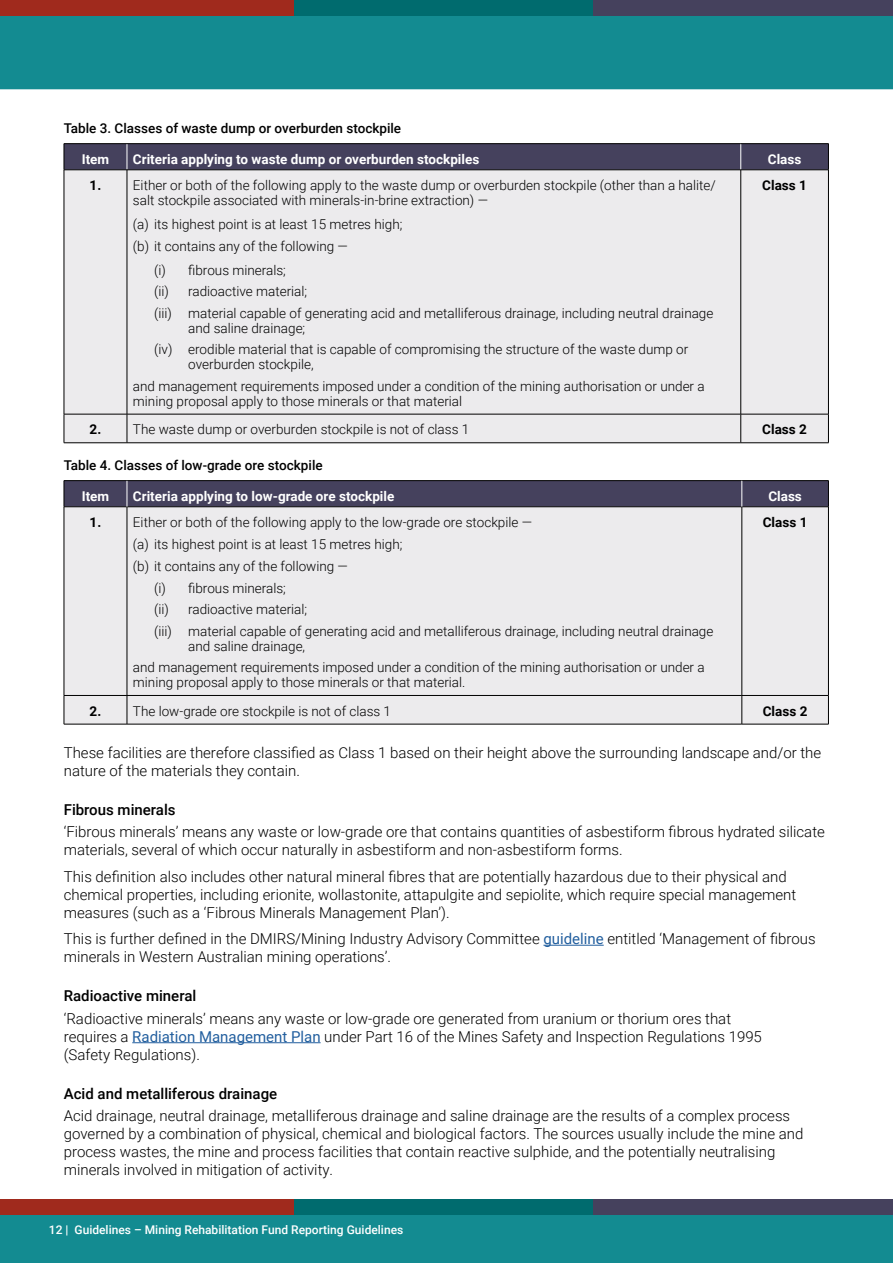
<style>
.page{position:relative;width:893px;height:1263px;background:#fff}
.page>*{position:absolute;margin:0;border:0;box-sizing:border-box;transform-origin:0 0}
.Main_Copy{font:300 15px/18px "Roboto";color:#000}
.Heading_3{font:500 15px "Roboto";color:#000}
.Table_Text{font:300 13.5px/15px "Roboto";color:#000}
.Table_Text-2{font:700 13.5px "Roboto";color:#fff}
.Table_Heading{font:500 13.5px "Roboto";color:#000}
.Table_Text-3{font:700 13.5px "Roboto";color:#000}
.t1{font:500 12px "Roboto";color:#fff}
.s1{font-weight:400;color:#215e9e}
</style>
<div class="page">
<div style="left:0;top:15px;width:893px;height:74px;background:#138b91"></div>
<div style="left:0;top:0;width:299px;height:15px;background:#a02a1d"></div>
<div style="left:295px;top:0;width:299px;height:15px;background:#006b6e"></div>
<div style="left:594px;top:0;width:299px;height:15px;background:#45415d"></div>
<div style="left:0;top:1214px;width:893px;height:49px;background:#138b91"></div>
<div style="left:0;top:1199px;width:299px;height:15px;background:#a02a1d"></div>
<div style="left:295px;top:1199px;width:299px;height:15px;background:#006b6e"></div>
<div style="left:594px;top:1199px;width:299px;height:15px;background:#45415d"></div>
<hr style="left:543px;top:945px;width:61px;height:1px;background:#215e9e">
<hr style="left:132px;top:1042px;width:189px;height:1px;background:#215e9e">
<div style="left:65px;top:171px;width:763px;height:271px;background:#ecebed"></div>
<hr style="left:127px;top:170px;width:1px;height:244px;background:#000">
<hr style="left:740px;top:170px;width:1px;height:244px;background:#000">
<hr style="left:64px;top:414px;width:63px;height:1px;background:#000">
<hr style="left:127px;top:414px;width:614px;height:1px;background:#000">
<svg style="left:127px;top:414px;width:1px;height:28px"></svg>
<hr style="left:741px;top:414px;width:88px;height:1px;background:#000">
<svg style="left:740px;top:414px;width:1px;height:28px"></svg>
<hr style="left:64px;top:170px;width:63px;height:1px;background:#000">
<hr style="left:127px;top:170px;width:614px;height:1px;background:#000">
<hr style="left:741px;top:170px;width:88px;height:1px;background:#000">
<hr style="left:64px;top:143px;width:63px;height:1px;background:#000">
<hr style="left:127px;top:143px;width:614px;height:1px;background:#000">
<hr style="left:741px;top:143px;width:88px;height:1px;background:#000">
<svg style="left:64px;top:144px;width:765px;height:26px;background:#433f5a"></svg>
<hr style="left:64px;top:170px;width:1px;height:244px;background:#000">
<hr style="left:828px;top:170px;width:1px;height:244px;background:#000">
<svg style="left:64px;top:414px;width:1px;height:28px"></svg>
<svg style="left:828px;top:414px;width:1px;height:28px"></svg>
<hr style="left:64px;top:442px;width:63px;height:1px;background:#000">
<hr style="left:127px;top:442px;width:614px;height:1px;background:#000">
<hr style="left:741px;top:442px;width:88px;height:1px;background:#000">
<div style="left:65px;top:507px;width:763px;height:217px;background:#ecebed"></div>
<hr style="left:64px;top:480px;width:63px;height:1px;background:#000">
<hr style="left:127px;top:480px;width:615px;height:1px;background:#000">
<hr style="left:742px;top:480px;width:87px;height:1px;background:#000">
<hr style="left:64px;top:507px;width:1px;height:188px;background:#000">
<hr style="left:127px;top:507px;width:1px;height:188px;background:#000">
<hr style="left:742px;top:507px;width:1px;height:188px;background:#000">
<hr style="left:828px;top:507px;width:1px;height:188px;background:#000">
<hr style="left:64px;top:695px;width:63px;height:1px;background:#000">
<svg style="left:64px;top:696px;width:1px;height:28px"></svg>
<hr style="left:127px;top:695px;width:615px;height:1px;background:#000">
<svg style="left:127px;top:696px;width:1px;height:28px"></svg>
<hr style="left:742px;top:695px;width:87px;height:1px;background:#000">
<svg style="left:742px;top:696px;width:1px;height:28px"></svg>
<svg style="left:828px;top:696px;width:1px;height:28px"></svg>
<hr style="left:64px;top:724px;width:63px;height:1px;background:#000">
<hr style="left:127px;top:724px;width:615px;height:1px;background:#000">
<hr style="left:742px;top:724px;width:87px;height:1px;background:#000">
<svg style="left:64px;top:481px;width:765px;height:26px;background:#433f5a"></svg>
<p class="Table_Heading" style="left:64px;top:119px;width:339px">Table 3. Classes of waste dump or overburden stockpile</p>
<p class="Table_Text-2" style="left:82px;top:150px;width:29px">Item</p>
<p class="Table_Text-2" style="left:133px;top:150px;width:348px">Criteria applying to waste dump or overburden stockpiles</p>
<p class="Table_Text-2" style="left:768px;top:150px;width:35px">Class</p>
<p class="Table_Text-3" style="left:90px;top:176px;width:13px">1.</p>
<p class="Table_Text" style="left:133px;top:177px;width:584px">Either or both of the following apply to the waste dump or overburden stockpile (other than a halite/ salt stockpile associated with minerals-in-brine extraction) —</p>
<p class="Table_Text" style="left:133px;top:217px;width:271px">(a) its highest point is at least 15 metres high;</p>
<p class="Table_Text" style="left:133px;top:238px;width:217px">(b) it contains any of the following —</p>
<p class="Table_Text" style="left:154px;top:262px;width:133px">(i) fibrous minerals;</p>
<p class="Table_Text" style="left:154px;top:284px;width:154px">(ii) radioactive material;</p>
<p class="Table_Text" style="left:188px;top:305px;width:527px;text-indent:-34px">(iii) material capable of generating acid and metalliferous drainage, including neutral drainage and saline drainage;</p>
<p class="Table_Text" style="left:188px;top:341px;width:502px;text-indent:-34px">(iv) erodible material that is capable of compromising the structure of the waste dump or overburden stockpile,</p>
<p class="Table_Text" style="left:133px;top:378px;width:573px">and management requirements imposed under a condition of the mining authorisation or under a mining proposal apply to those minerals or that material</p>
<p class="Table_Text-3" style="left:762px;top:176px;width:46px">Class 1</p>
<p class="Table_Text-3" style="left:90px;top:420px;width:13px">2.</p>
<p class="Table_Text" style="left:133px;top:421px;width:338px">The waste dump or overburden stockpile is not of class 1</p>
<p class="Table_Text-3" style="left:762px;top:420px;width:46px">Class 2</p>
<p class="Table_Heading" style="left:64px;top:456px;width:260px">Table 4. Classes of low-grade ore stockpile</p>
<p class="Table_Text-2" style="left:82px;top:486px;width:29px">Item</p>
<p class="Table_Text-2" style="left:133px;top:486px;width:263px">Criteria applying to low-grade ore stockpile</p>
<p class="Table_Text-2" style="left:768px;top:486px;width:35px">Class</p>
<p class="Table_Text-3" style="left:90px;top:513px;width:13px">1.</p>
<p class="Table_Text" style="left:133px;top:514px;width:401px">Either or both of the following apply to the low-grade ore stockpile —</p>
<p class="Table_Text" style="left:133px;top:536px;width:271px">(a) its highest point is at least 15 metres high;</p>
<p class="Table_Text" style="left:133px;top:558px;width:217px">(b) it contains any of the following —</p>
<p class="Table_Text" style="left:154px;top:580px;width:133px">(i) fibrous minerals;</p>
<p class="Table_Text" style="left:154px;top:601px;width:154px">(ii) radioactive material;</p>
<p class="Table_Text" style="left:188px;top:623px;width:527px;text-indent:-34px">(iii) material capable of generating acid and metalliferous drainage, including neutral drainage and saline drainage,</p>
<p class="Table_Text" style="left:133px;top:659px;width:573px">and management requirements imposed under a condition of the mining authorisation or under a mining proposal apply to those minerals or that material.</p>
<p class="Table_Text-3" style="left:763px;top:513px;width:46px">Class 1</p>
<p class="Table_Text-3" style="left:90px;top:701px;width:13px">2.</p>
<p class="Table_Text" style="left:133px;top:703px;width:260px">The low-grade ore stockpile is not of class 1</p>
<p class="Table_Text-3" style="left:763px;top:701px;width:46px">Class 2</p>
<p class="Main_Copy" style="left:64px;top:743px;width:759px">These facilities are therefore classified as Class 1 based on their height above the surrounding landscape and/or the nature of the materials they contain.</p>
<p class="Heading_3" style="left:64px;top:799px;width:113px">Fibrous minerals</p>
<p class="Main_Copy" style="left:64px;top:822px;width:763px">‘Fibrous minerals’ means any waste or low-grade ore that contains quantities of asbestiform fibrous hydrated silicate materials, several of which occur naturally in asbestiform and non-asbestiform forms.</p>
<p class="Main_Copy" style="left:64px;top:867px;width:734px">This definition also includes other natural mineral fibres that are potentially hazardous due to their physical and chemical properties, including erionite, wollastonite, attapulgite and sepiolite, which require special management measures (such as a ‘Fibrous Minerals Management Plan’).</p>
<p class="Main_Copy" style="left:64px;top:929px;width:753px">This is further defined in the DMIRS/Mining Industry Advisory Committee <span class="s1">guideline</span> entitled ‘Management of fibrous minerals in Western Australian mining operations’.</p>
<p class="Heading_3" style="left:64px;top:985px;width:134px">Radioactive mineral</p>
<p class="Main_Copy" style="left:64px;top:1009px;width:700px">‘Radioactive minerals’ means any waste or low-grade ore generated from uranium or thorium ores that requires a <span class="s1">Radiation Management Plan</span> under Part 16 of the Mines Safety and Inspection Regulations 1995 (Safety Regulations).</p>
<p class="Heading_3" style="left:64px;top:1083px;width:215px">Acid and metalliferous drainage</p>
<p class="Main_Copy" style="left:64px;top:1106px;width:741px">Acid drainage, neutral drainage, metalliferous drainage and saline drainage are the results of a complex process governed by a combination of physical, chemical and biological factors. The sources usually include the mine and process wastes, the mine and process facilities that contain reactive sulphide, and the potentially neutralising minerals involved in mitigation of activity.</p>
<p class="t1" style="left:49px;top:1221px;width:356px">12 | Guidelines – Mining Rehabilitation Fund Reporting Guidelines</p>
</div>
